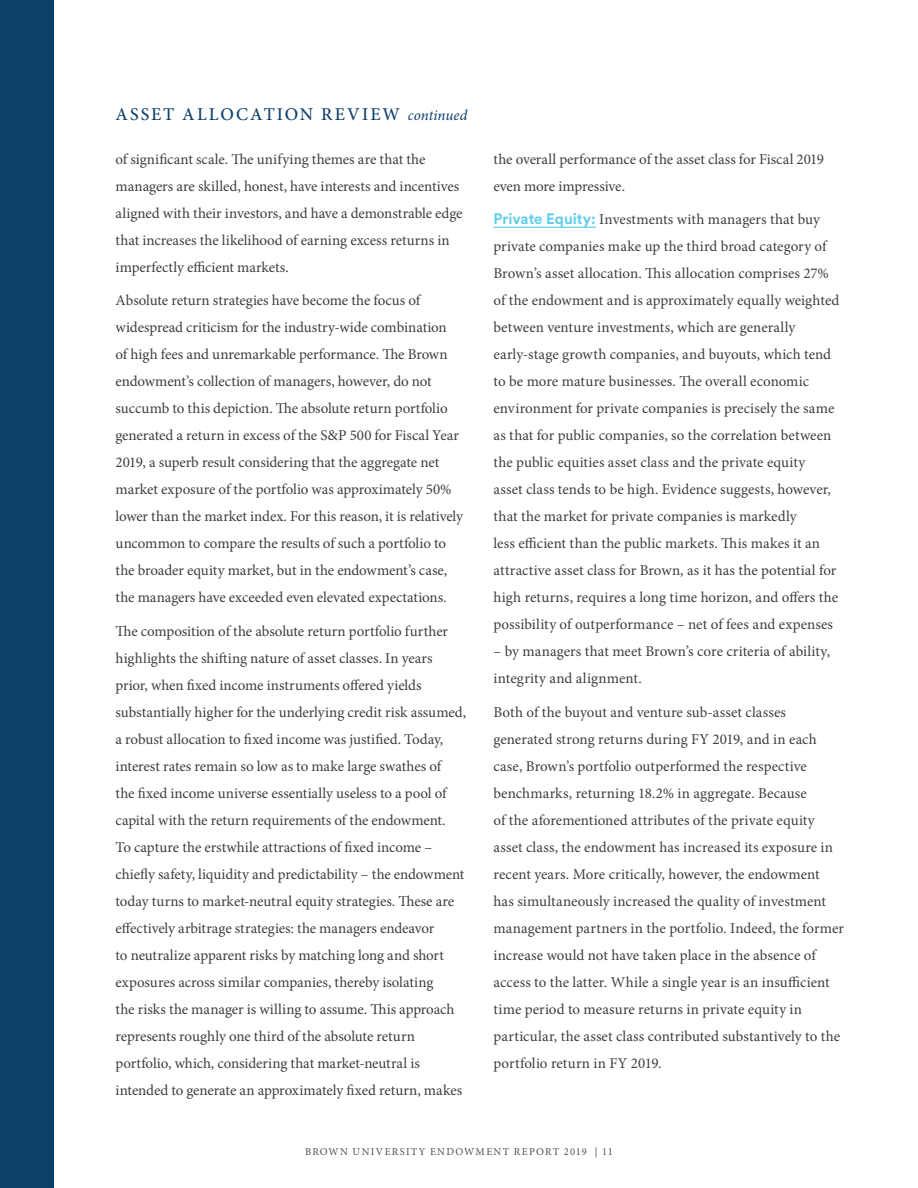
<style>
.page{position:relative;width:918px;height:1188px;background:#fff}
.page>*{position:absolute;margin:0;border:0;box-sizing:border-box;transform-origin:0 0}
.t1{font:500 18px "Minion Pro";letter-spacing:.11em;color:#0c3f6a}
.t2{font:15px/27px "Minion Pro";letter-spacing:-.01em;color:#3e3e3f}
.t3{font:10.5px "Minion Pro";letter-spacing:.125em;color:#465157}
.s1{font-weight:400;font-style:italic;font-size:15px}
.s2{font-family:"Circular Std";font-weight:700;color:#60ceeb}
</style>
<div class="page">
<div style="left:0;top:0;width:54px;height:1188px;background:#0c3f6a"></div>
<hr style="left:494px;top:227px;width:102px;height:1px;background:#60ceeb">
<p class="t1" style="left:116px;top:103px;width:353px">ASSET ALLOCATION REVIEW <span class="s1">continued</span></p>
<p class="t2" style="left:116px;top:145px;width:349px">of significant scale. The unifying themes are that the managers are skilled, honest, have interests and incentives aligned with their investors, and have a demonstrable edge that increases the likelihood of earning excess returns in imperfectly efficient markets.</p>
<p class="t2" style="left:116px;top:287px;width:349px">Absolute return strategies have become the focus of widespread criticism for the industry-wide combination<br>of high fees and unremarkable performance. The Brown endowment’s collection of managers, however, do not succumb to this depiction. The absolute return portfolio generated a return in excess of the S&amp;P 500 for Fiscal Year 2019, a superb result considering that the aggregate net market exposure of the portfolio was approximately 50% lower than the market index. For this reason, it is relatively uncommon to compare the results of such a portfolio to the broader equity market, but in the endowment’s case, the managers have exceeded even elevated expectations.</p>
<p class="t2" style="left:116px;top:618px;width:352px">The composition of the absolute return portfolio further highlights the shifting nature of asset classes. In years prior, when fixed income instruments offered yields substantially higher for the underlying credit risk assumed, a robust allocation to fixed income was justified. Today, interest rates remain so low as to make large swathes of<br>the fixed income universe essentially useless to a pool of capital with the return requirements of the endowment.<br>To capture the erstwhile attractions of fixed income – chiefly safety, liquidity and predictability – the endowment today turns to market-neutral equity strategies. These are effectively arbitrage strategies: the managers endeavor<br>to neutralize apparent risks by matching long and short exposures across similar companies, thereby isolating<br>the risks the manager is willing to assume. This approach represents roughly one third of the absolute return portfolio, which, considering that market-neutral is intended to generate an approximately fixed return, makes</p>
<p class="t2" style="left:494px;top:145px;width:332px">the overall performance of the asset class for Fiscal 2019 even more impressive.</p>
<p class="t2" style="left:494px;top:206px;width:347px"><span class="s2">Private Equity:</span> Investments with managers that buy private companies make up the third broad category of Brown’s asset allocation. This allocation comprises 27% of the endowment and is approximately equally weighted between venture investments, which are generally early-stage growth companies, and buyouts, which tend to be more mature businesses. The overall economic environment for private companies is precisely the same as that for public companies, so the correlation between the public equities asset class and the private equity<br>asset class tends to be high. Evidence suggests, however, that the market for private companies is markedly<br>less efficient than the public markets. This makes it an attractive asset class for Brown, as it has the potential for high returns, requires a long time horizon, and offers the possibility of outperformance – net of fees and expenses</p>
<p class="t2" style="left:494px;top:638px;width:338px">– by managers that meet Brown’s core criteria of ability, integrity and alignment.</p>
<p class="t2" style="left:494px;top:699px;width:352px">Both of the buyout and venture sub-asset classes generated strong returns during FY 2019, and in each case, Brown’s portfolio outperformed the respective benchmarks, returning 18.2% in aggregate. Because<br>of the aforementioned attributes of the private equity asset class, the endowment has increased its exposure in recent years. More critically, however, the endowment<br>has simultaneously increased the quality of investment management partners in the portfolio. Indeed, the former increase would not have taken place in the absence of access to the latter. While a single year is an insufficient time period to measure returns in private equity in particular, the asset class contributed substantively to the portfolio return in FY 2019.</p>
<p class="t3" style="left:305px;top:1145px;width:309px">BROWN UNIVERSITY ENDOWMENT REPORT 2019 | 11</p>
</div>
